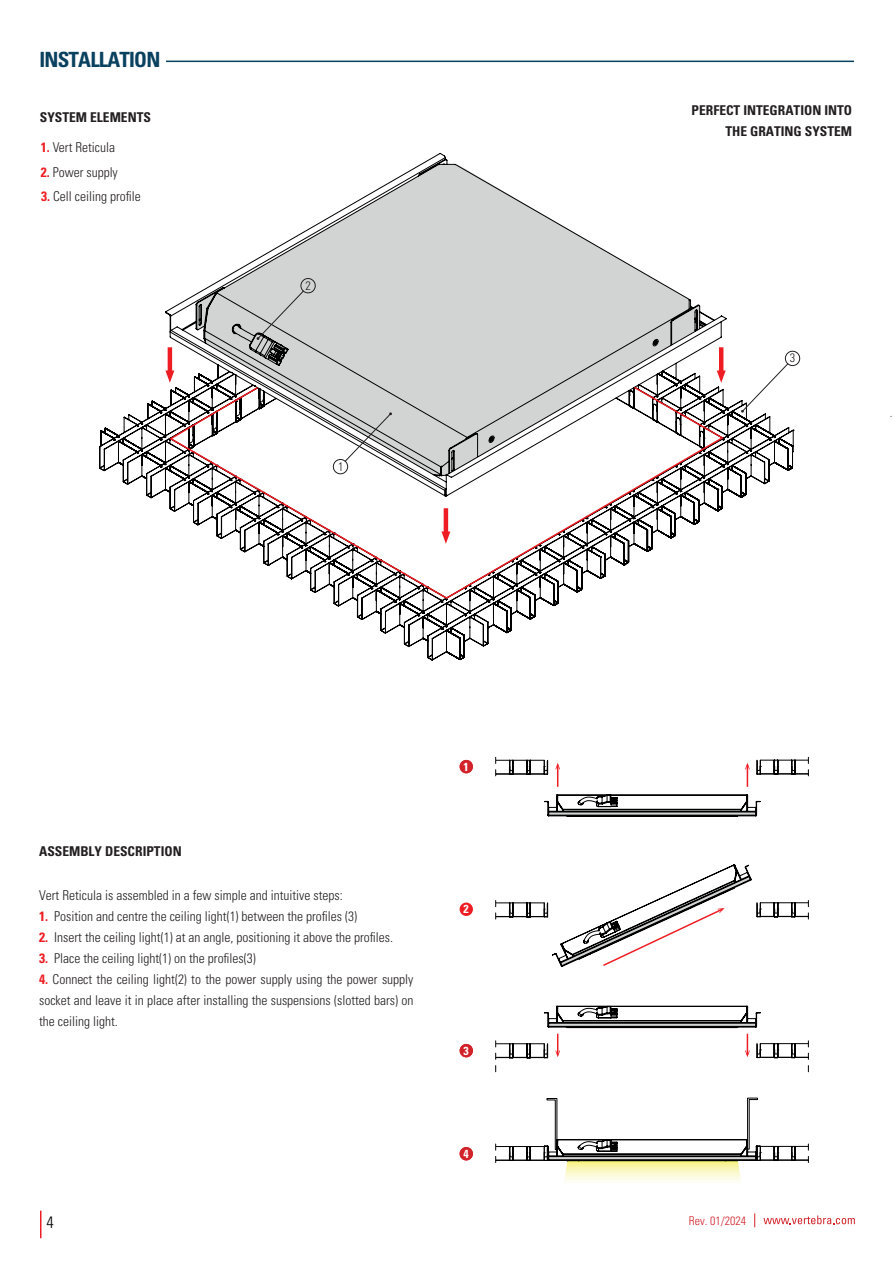
<style>
.page{position:relative;width:893px;height:1263px;background:#fff}
.page>*{position:absolute;margin:0;border:0;box-sizing:border-box;transform-origin:0 0}
.t1{font:700 condensed 21px "Univers LT Std";letter-spacing:-.035em;color:#0a415f}
.t2{font:300 condensed 16.5px "Univers LT Std";color:#000001}
.t3{font:300 condensed 13.5px/21px "Univers LT Std";color:#231f20;text-align:justify}
.t4{font:700 condensed 13.5px/21px "Univers LT Std";color:#231f20;text-align:right}
.t5{font:300 condensed 12.15px "Univers LT Std";color:#231f20}
.t6{font:300 condensed 12px "Univers LT Std";color:#d2222a}
.t7{font:700 condensed 11.7px "Univers LT Std";color:#fff}
.s1{font-weight:700;color:#ee1d23}
</style>
<div class="page">
<hr style="left:166px;top:61px;width:688px;height:1px;background:#093f5e">
<svg style="left:99px;top:153px;width:695px;height:507px"></svg>
<div style="left:460px;top:902px;width:13px;height:14px;background:#ee1d23;border-radius:50%"></div>
<div style="left:460px;top:1044px;width:13px;height:13px;background:#d2222a;border-radius:50%"></div>
<svg style="left:544px;top:1005px;width:216px;height:23px"></svg>
<svg style="left:495px;top:1041px;width:53px;height:32px"></svg>
<svg style="left:757px;top:1041px;width:52px;height:32px"></svg>
<svg style="left:757px;top:900px;width:52px;height:20px"></svg>
<svg style="left:745px;top:1034px;width:5px;height:23px"></svg>
<svg style="left:555px;top:1034px;width:5px;height:23px"></svg>
<div style="left:460px;top:760px;width:13px;height:13px;background:#d2222a;border-radius:50%"></div>
<svg style="left:544px;top:794px;width:216px;height:23px"></svg>
<svg style="left:495px;top:757px;width:53px;height:20px"></svg>
<svg style="left:757px;top:757px;width:52px;height:20px"></svg>
<svg style="left:555px;top:763px;width:5px;height:24px"></svg>
<svg style="left:745px;top:763px;width:5px;height:24px"></svg>
<svg style="left:495px;top:864px;width:256px;height:103px"></svg>
<svg style="left:256px;top:278px;width:60px;height:62px;background:#c7c9c8"></svg>
<svg style="left:741px;top:351px;width:59px;height:62px"></svg>
<div style="left:460px;top:1147px;width:13px;height:13px;background:#d2222a;border-radius:50%"></div>
<svg style="left:717px;top:347px;width:9px;height:36px"></svg>
<svg style="left:165px;top:347px;width:9px;height:36px"></svg>
<svg style="left:169px;top:385px;width:556px;height:215px"></svg>
<svg style="left:489px;top:436px;width:5px;height:7px"></svg>
<svg style="left:653px;top:339px;width:5px;height:7px"></svg>
<svg style="left:495px;top:1098px;width:314px;height:84px"></svg>
<svg style="left:40px;top:1210px;width:1px;height:28px"></svg>
<svg style="left:763px;top:1215px;width:92px;height:9px"></svg>
<svg style="left:754px;top:1213px;width:1px;height:14px"></svg>
<h1 class="t1" style="left:39px;top:47px;width:122px">INSTALLATION</h1>
<p class="t4" style="left:40px;top:107px;width:113px">SYSTEM ELEMENTS</p>
<p class="t4" style="left:692px;top:100px;width:162px">PERFECT INTEGRATION INTO<br>THE GRATING SYSTEM</p>
<p class="t3" style="left:41px;top:136px;width:76px"><span class="s1">1.</span> Vert Reticula</p>
<p class="t3" style="left:41px;top:162px;width:79px"><span class="s1">2.</span> Power supply</p>
<p class="t3" style="left:41px;top:186px;width:101px"><span class="s1">3.</span> Cell ceiling profile</p>
<p class="t5" style="left:306px;top:278px;width:7px">2</p>
<p class="t5" style="left:338px;top:459px;width:7px">1</p>
<p class="t5" style="left:790px;top:351px;width:7px">3</p>
<p class="t4" style="left:39px;top:840px;width:144px">ASSEMBLY DESCRIPTION</p>
<p class="t3" style="left:39px;top:884px;width:305px">Vert Reticula is assembled in a few simple and intuitive steps:</p>
<p class="t3" style="left:39px;top:905px;width:319px"><span class="s1">1.</span> Position and centre the ceiling light(1) between the profiles (3)</p>
<p class="t3" style="left:39px;top:926px;width:355px"><span class="s1">2.</span> Insert the ceiling light(1) at an angle, positioning it above the profiles.</p>
<p class="t3" style="left:39px;top:947px;width:218px"><span class="s1">3.</span> Place the ceiling light(1) on the profiles(3)</p>
<p class="t3" style="left:39px;top:968px;width:376px"><span class="s1">4.</span> Connect the ceiling light(2) to the power supply using the power supply socket and leave it in place after installing the suspensions (slotted bars) on the ceiling light.</p>
<p class="t7" style="left:464px;top:759px;width:7px">1</p>
<p class="t7" style="left:464px;top:902px;width:7px">2</p>
<p class="t7" style="left:464px;top:1043px;width:7px">3</p>
<p class="t7" style="left:463px;top:1147px;width:7px">4</p>
<p class="t2" style="left:47px;top:1213px;width:9px">4</p>
<p class="t6" style="left:689px;top:1213px;width:59px">Rev. 01/2024</p>
</div>
